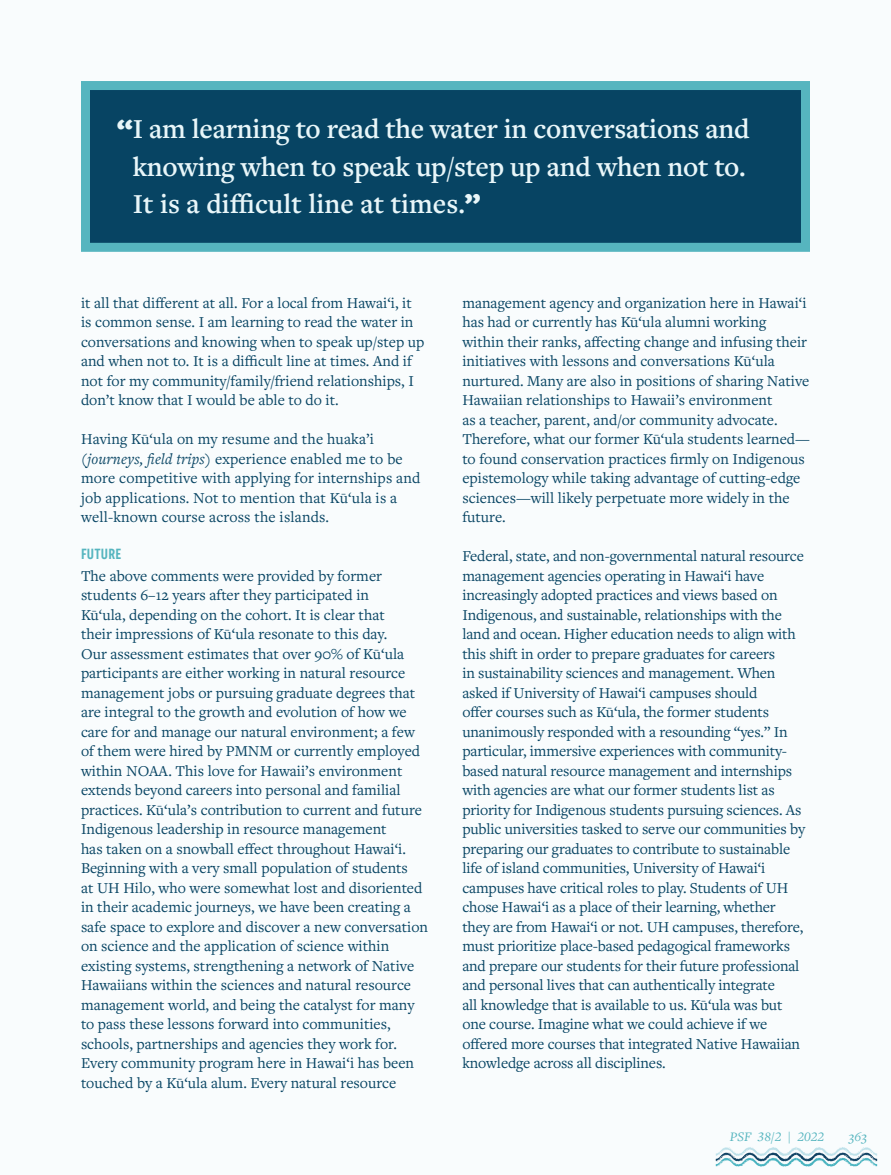
<style>
.page{position:relative;width:891px;height:1175px;background:#fff}
.page>*{position:absolute;margin:0;border:0;box-sizing:border-box;transform-origin:0 0}
.t1{font:600 28.5px/37.5px "Freight Text Pro";letter-spacing:-.01em;color:#e8f6f9}
.t2{font:16.5px "Freight Sans Cmp Pro Semi";letter-spacing:.01em;color:#56b5bf}
.t3{font:15.75px/19.5px "Freight Text Pro";color:#074463}
.t4{font:italic 13.5px "Freight Text Pro";color:#56b5bf}
.s1{font-family:"Freight Sans Cnd Pro";font-weight:900}
.s2{font-style:italic}
</style>
<div class="page">
<div style="left:0;top:0;width:891px;height:1174px;background:#f9fcfd"></div>
<img style="left:801px;top:1147px;width:77px;height:20px">
<img style="left:715px;top:1147px;width:86px;height:20px">
<div style="left:86px;top:86px;width:720px;height:161px;background:#074463"></div>
<div style="left:81px;top:81px;width:729px;height:171px;border:9px solid #56b5bf"></div>
<h1 class="t1" style="left:133px;top:109px;width:619px;text-indent:-16px"><span class="s1">“</span>I am learning to read the water in conversations and knowing when to speak up/step up and when not to.<br>It is a difficult line at times.<span class="s1">”</span></h1>
<p class="t3" style="left:81px;top:292px;width:345px">it all that different at all. For a local from Hawai‘i, it is common sense. I am learning to read the water in conversations and knowing when to speak up/step up and when not to. It is a difficult line at times. And if not for my community/family/friend relationships, I don’t know that I would be able to do it.</p>
<p class="t3" style="left:81px;top:429px;width:341px">Having Kū‘ula on my resume and the huaka’i (<span class="s2">journeys, field trips</span>) experience enabled me to be more competitive with applying for internships and job applications. Not to mention that Kū‘ula is a well-known course across the islands.</p>
<p class="t2" style="left:81px;top:542px;width:42px">FUTURE</p>
<p class="t3" style="left:81px;top:565px;width:349px">The above comments were provided by former students 6–12 years after they participated in<br>Kū‘ula, depending on the cohort. It is clear that<br>their impressions of Kū‘ula resonate to this day.<br>Our assessment estimates that over 90% of Kū‘ula participants are either working in natural resource management jobs or pursuing graduate degrees that are integral to the growth and evolution of how we care for and manage our natural environment; a few of them were hired by PMNM or currently employed within NOAA. This love for Hawaii’s environment extends beyond careers into personal and familial practices. Kū‘ula’s contribution to current and future Indigenous leadership in resource management<br>has taken on a snowball effect throughout Hawai‘i.<br>Beginning with a very small population of students<br>at UH Hilo, who were somewhat lost and disoriented in their academic journeys, we have been creating a safe space to explore and discover a new conversation on science and the application of science within existing systems, strengthening a network of Native Hawaiians within the sciences and natural resource management world, and being the catalyst for many to pass these lessons forward into communities, schools, partnerships and agencies they work for.<br>Every community program here in Hawai‘i has been touched by a Kū‘ula alum. Every natural resource</p>
<p class="t3" style="left:462px;top:292px;width:349px">management agency and organization here in Hawai‘i has had or currently has Kū‘ula alumni working within their ranks, affecting change and infusing their initiatives with lessons and conversations Kū‘ula nurtured. Many are also in positions of sharing Native Hawaiian relationships to Hawaii’s environment<br>as a teacher, parent, and/or community advocate.<br>Therefore, what our former Kū‘ula students learned— to found conservation practices firmly on Indigenous epistemology while taking advantage of cutting-edge sciences—will likely perpetuate more widely in the future.</p>
<p class="t3" style="left:462px;top:546px;width:344px">Federal, state, and non-governmental natural resource management agencies operating in Hawai‘i have increasingly adopted practices and views based on Indigenous, and sustainable, relationships with the land and ocean. Higher education needs to align with this shift in order to prepare graduates for careers<br>in sustainability sciences and management. When asked if University of Hawai‘i campuses should<br>offer courses such as Kū‘ula, the former students unanimously responded with a resounding “yes.” In particular, immersive experiences with community&shy;based natural resource management and internships with agencies are what our former students list as priority for Indigenous students pursuing sciences. As public universities tasked to serve our communities by preparing our graduates to contribute to sustainable life of island communities, University of Hawai‘i campuses have critical roles to play. Students of UH chose Hawai‘i as a place of their learning, whether they are from Hawai‘i or not. UH campuses, therefore, must prioritize place-based pedagogical frameworks and prepare our students for their future professional and personal lives that can authentically integrate<br>all knowledge that is available to us. Kū‘ula was but one course. Imagine what we could achieve if we offered more courses that integrated Native Hawaiian knowledge across all disciplines.</p>
<p class="t4" style="left:730px;top:1128px;width:96px">PSF 38/2 | 2022</p>
<p class="t4" style="left:849px;top:1128px;width:20px">363</p>
</div>
